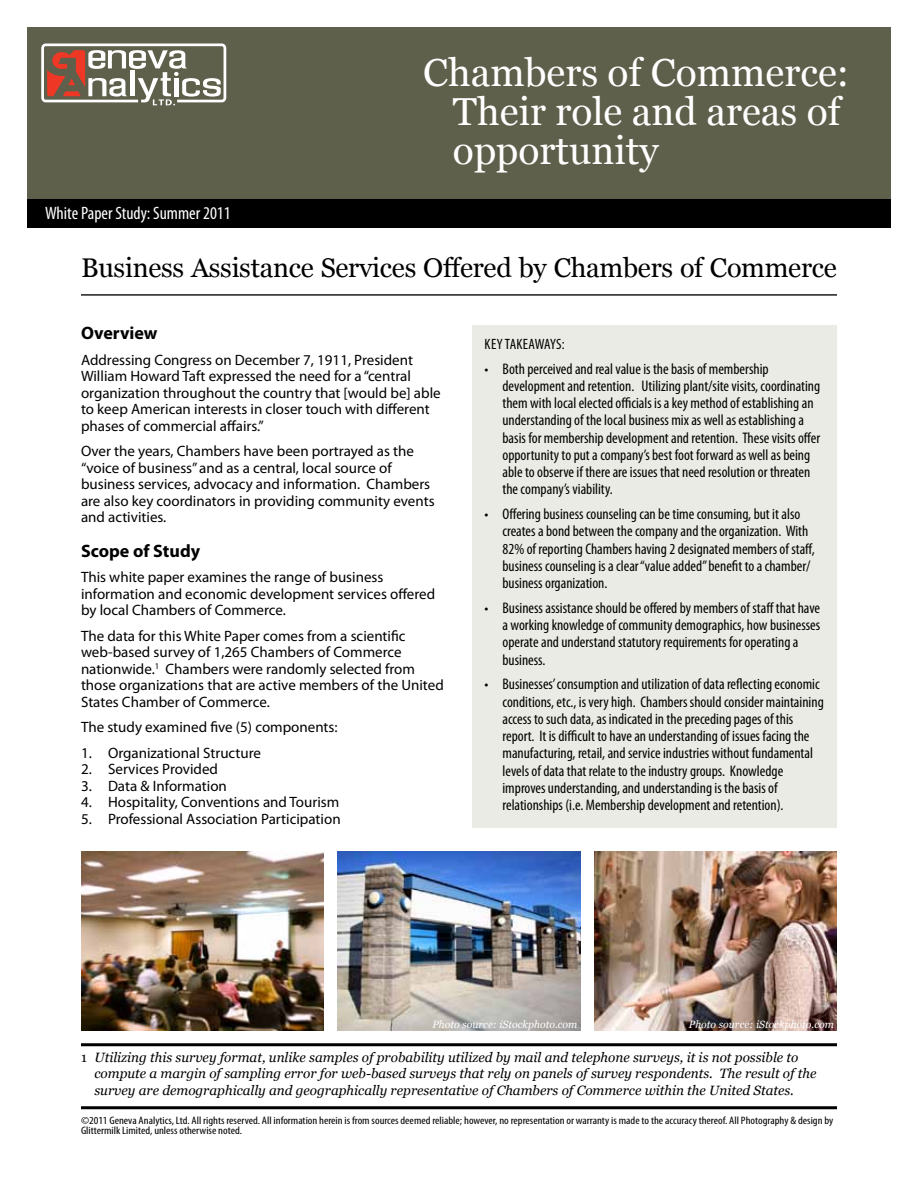
<style>
.page{position:relative;width:918px;height:1188px;background:#fff}
.page>*{position:absolute;margin:0;border:0;box-sizing:border-box;transform-origin:0 0}
.t1{font:39px/39px "Georgia";color:#fff}
.t2{font:27px "Georgia";letter-spacing:-.01em;color:#000}
.t3{font:condensed 18px "Myriad Pro";color:#fff}
.t4{font:700 18px "Myriad Pro";color:#000}
.t5{font:condensed 15.3px/17.2px "Myriad Pro";color:#000}
.t6{font:15px/16.5px "Myriad Pro";color:#000}
.t7{font:condensed 15px "Myriad Pro";letter-spacing:.02em;color:#000}
.t8{font:italic 13.5px/16.5px "Georgia";color:#000}
.t9{font:condensed 10.8px/10.5px "Myriad Pro";color:#000;scale:1.11 1}
.t10{font:italic 10.5px "Georgia";color:#fff}
.s1{font-style:normal}
</style>
<div class="page">
<hr style="left:81px;top:1106px;width:756px;height:3px;background:#000">
<div style="left:27px;top:27px;width:864px;height:173px;background:#5f604b"></div>
<svg style="left:41px;top:44px;width:185px;height:61px"></svg>
<div style="left:27px;top:200px;width:864px;height:28px;background:#000"></div>
<hr style="left:81px;top:294px;width:756px;height:2px;background:#000">
<div style="left:472px;top:326px;width:365px;height:502px;background:#ebebe5"></div>
<img style="left:81px;top:852px;width:243px;height:178px">
<img style="left:594px;top:852px;width:243px;height:178px">
<img style="left:338px;top:852px;width:242px;height:178px">
<hr style="left:81px;top:1043px;width:756px;height:3px;background:#000">
<h1 class="t1" style="left:453px;top:53px;width:398px;text-indent:-30px">Chambers of Commerce:<br>Their role and areas of opportunity</h1>
<p class="t3" style="left:45px;top:202px;width:187px">White Paper Study: Summer 2011</p>
<h2 class="t2" style="left:81px;top:252px;width:757px">Business Assistance Services Offered by Chambers of Commerce</h2>
<p class="t4" style="left:81px;top:321px;width:78px">Overview</p>
<p class="t6" style="left:81px;top:351px;width:361px">Addressing Congress on December 7, 1911, President William Howard Taft expressed the need for a “central organization throughout the country that [would be] able to keep American interests in closer touch with different phases of commercial affairs.”</p>
<p class="t6" style="left:81px;top:442px;width:355px">Over the years, Chambers have been portrayed as the “voice of business” and as a central, local source of business services, advocacy and information. Chambers are also key coordinators in providing community events and activities.</p>
<p class="t4" style="left:81px;top:539px;width:121px">Scope of Study</p>
<p class="t6" style="left:81px;top:568px;width:356px">This white paper examines the range of business information and economic development services offered by local Chambers of Commerce.</p>
<p class="t6" style="left:81px;top:627px;width:364px">The data for this White Paper comes from a scientific web-based survey of 1,265 Chambers of Commerce nationwide.<sup>1</sup> Chambers were randomly selected from those organizations that are active members of the United States Chamber of Commerce.</p>
<p class="t6" style="left:81px;top:718px;width:258px">The study examined five (5) components:</p>
<p class="t6" style="left:81px;top:744px;width:182px">1. Organizational Structure</p>
<p class="t6" style="left:81px;top:760px;width:139px">2. Services Provided</p>
<p class="t6" style="left:81px;top:777px;width:147px">3. Data &amp; Information</p>
<p class="t6" style="left:81px;top:793px;width:260px">4. Hospitality, Conventions and Tourism</p>
<p class="t6" style="left:81px;top:810px;width:261px">5. Professional Association Participation</p>
<p class="t7" style="left:485px;top:335px;width:82px">Key Takeaways:</p>
<p class="t5" style="left:503px;top:360px;width:319px;text-indent:-18px">• Both perceived and real value is the basis of membership development and retention. Utilizing plant/site visits, coordinating them with local elected officials is a key method of establishing an understanding of the local business mix as well as establishing a basis for membership development and retention. These visits offer opportunity to put a company’s best foot forward as well as being able to observe if there are issues that need resolution or threaten the company’s viability.</p>
<p class="t5" style="left:503px;top:505px;width:314px;text-indent:-18px">• Offering business counseling can be time consuming, but it also creates a bond between the company and the organization. With 82% of reporting Chambers having 2 designated members of staff, business counseling is a clear “value added” benefit to a chamber/ business organization.</p>
<p class="t5" style="left:503px;top:599px;width:319px;text-indent:-18px">• Business assistance should be offered by members of staff that have a working knowledge of community demographics, how businesses operate and understand statutory requirements for operating a business.</p>
<p class="t5" style="left:503px;top:675px;width:323px;text-indent:-18px">• Businesses’ consumption and utilization of data reflecting economic conditions, etc., is very high. Chambers should consider maintaining access to such data, as indicated in the preceding pages of this report. It is difficult to have an understanding of issues facing the manufacturing, retail, and service industries without fundamental levels of data that relate to the industry groups. Knowledge improves understanding, and understanding is the basis of relationships (i.e. Membership development and retention).</p>
<p class="t10" style="left:432px;top:1018px;width:147px">Photo source: iStockphoto.com</p>
<p class="t10" style="left:689px;top:1018px;width:147px">Photo source: iStockphoto.com</p>
<p class="t8" style="left:94px;top:1049px;width:724px;text-indent:-14px"><span class="s1">1</span> Utilizing this survey format, unlike samples of probability utilized by mail and telephone surveys, it is not possible to compute a margin of sampling error for web-based surveys that rely on panels of survey respondents. The result of the survey are demographically and geographically representative of Chambers of Commerce within the United States.</p>
<p class="t9" style="left:81px;top:1115px;width:679px">©2011 Geneva Analytics, Ltd. All rights reserved. All information herein is from sources deemed reliable; however, no representation or warranty is made to the accuracy thereof. All Photography &amp; design by<br>Glittermilk Limited, unless otherwise noted.</p>
</div>
